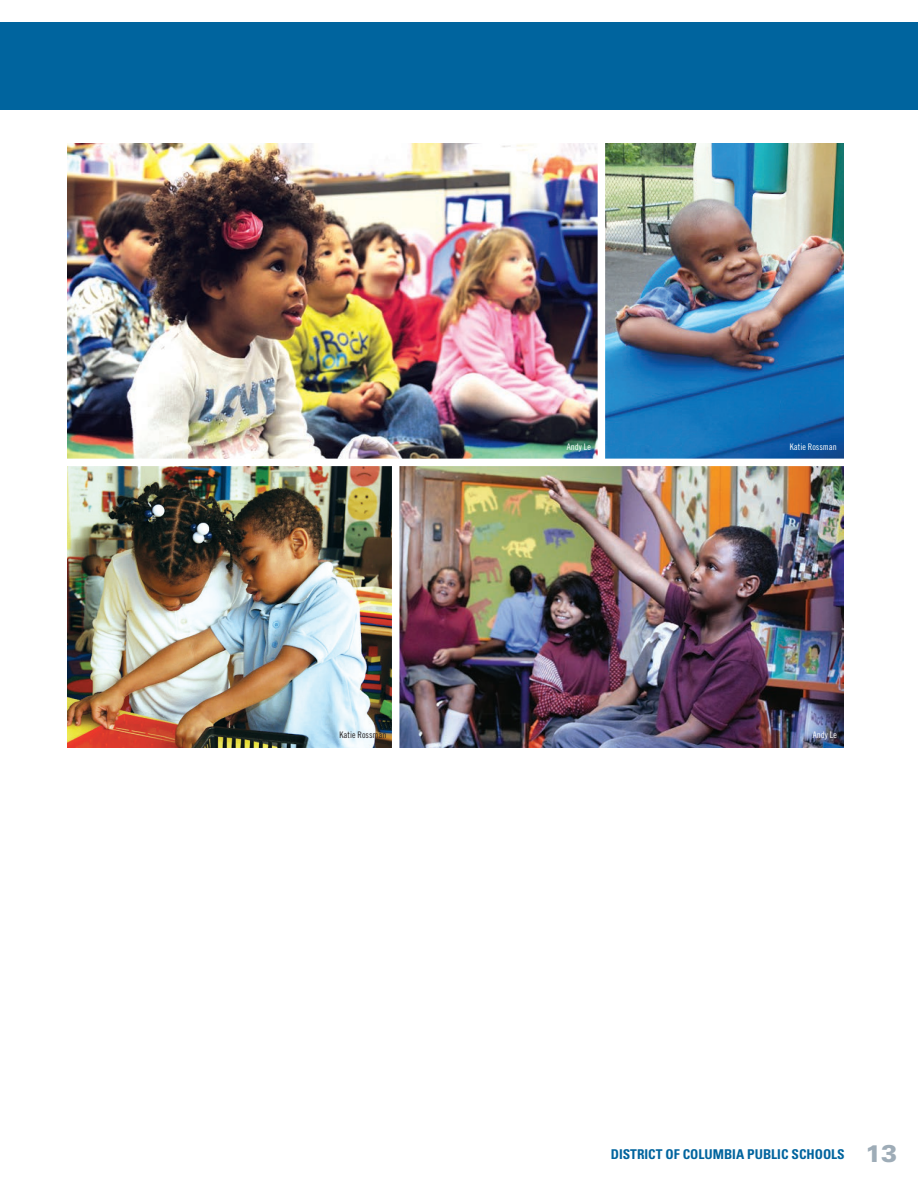
<style>
.page{position:relative;width:918px;height:1188px;background:#fff}
.page>*{position:absolute;margin:0;border:0;box-sizing:border-box;transform-origin:0 0}
.t1{font:700 condensed 13.5px "Univers LT Std";color:#00649e}
.t2{font:9px "Trade Gothic LT Std Cn 18";color:#fff}
.t3{font:9px "Trade Gothic LT Std Cn 18";color:#231f20}
.s1{font-weight:900;font-stretch:normal;font-size:24px;color:#9eacb7}
</style>
<div class="page">
<div style="left:0;top:23px;width:918px;height:87px;background:#00649e"></div>
<img style="left:68px;top:144px;width:530px;height:315px">
<img style="left:399px;top:466px;width:445px;height:281px">
<img style="left:68px;top:466px;width:324px;height:281px">
<img style="left:605px;top:144px;width:239px;height:315px">
<p class="t2" style="left:567px;top:441px;width:25px">Andy Le</p>
<p class="t2" style="left:790px;top:441px;width:48px">Katie Rossman</p>
<p class="t3" style="left:340px;top:730px;width:48px">Katie Rossman</p>
<p class="t2" style="left:813px;top:730px;width:25px">Andy Le</p>
<p class="t1" style="left:611px;top:1145px;width:288px">DISTRICT OF COLUMBIA PUBLIC SCHOOLS <span class="s1">13</span></p>
</div>
